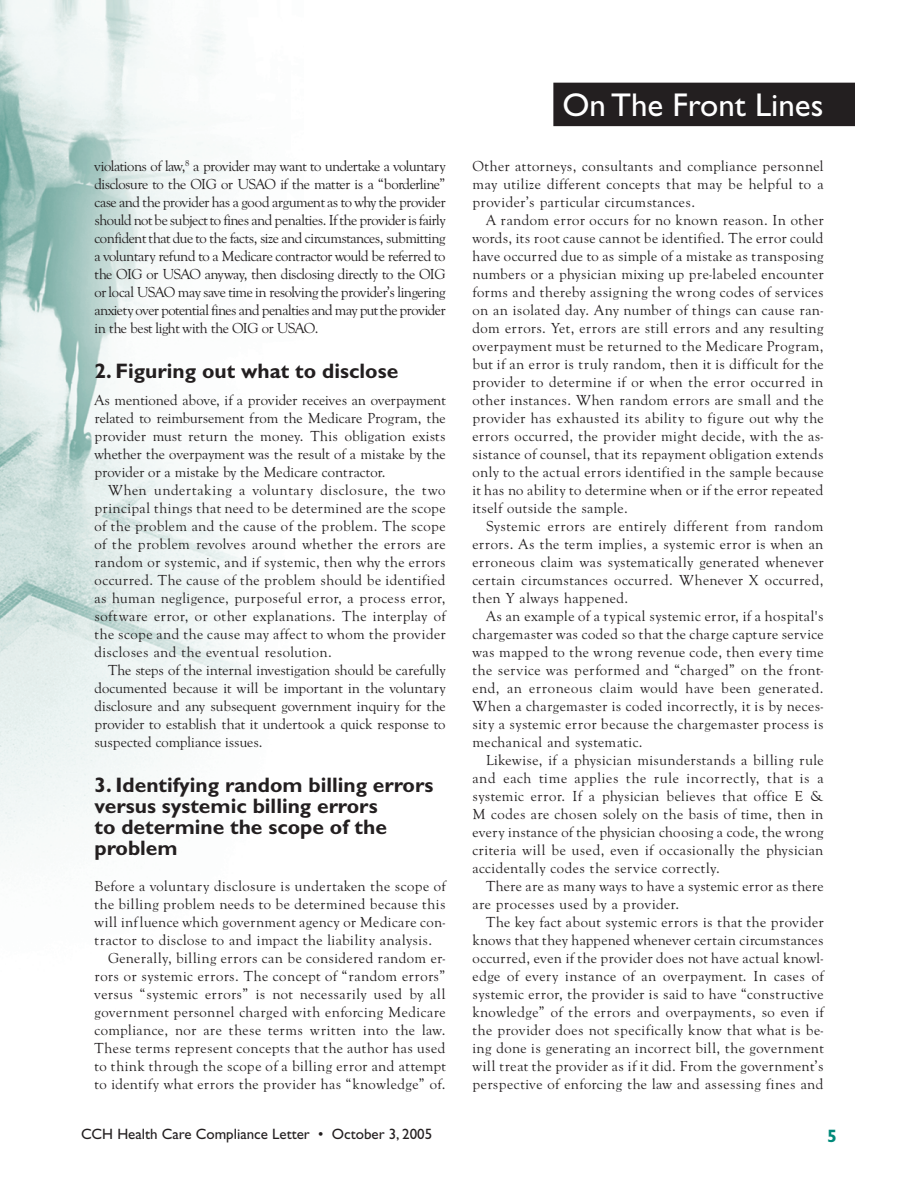
<style>
.page{position:relative;width:918px;height:1188px;background:#fff}
.page>*{position:absolute;margin:0;border:0;box-sizing:border-box;transform-origin:0 0}
.t1{font:33px "Gill Sans";color:#fff}
.t2{font:700 21px/21px "Gill Sans";color:#231f20}
.t3{font:700 18px "Gill Sans";color:#00897a}
.t4{font:15px/18px "Goudy Old Style Regular DTC";letter-spacing:.03em;color:#231f20;text-align:justify}
.t5{font:15px "Gill Sans";color:#231f20}
</style>
<div class="page">
<div style="left:553px;top:83px;width:302px;height:43px;background:#231f20"></div>
<img style="left:0;top:0;width:253px;height:856px">
<p class="t4" style="left:94px;top:158px;width:353px">violations of law, <sup>8</sup> a provider may want to undertake a voluntary disclosure to the OIG or USAO if the matter is a “borderline” case and the provider has a good argument as to why the provider should not be subject to fines and penalties. If the provider is fairly confident that due to the facts, size and circumstances, submitting a voluntary refund to a Medicare contractor would be referred to the OIG or USAO anyway, then disclosing directly to the OIG or local USAO may save time in resolving the provider’s lingering anxiety over potential fines and penalties and may put the provider in the best light with the OIG or USAO.</p>
<h2 class="t2" style="left:94px;top:363px;width:305px">2. Figuring out what to disclose</h2>
<p class="t4" style="left:94px;top:392px;width:353px">As mentioned above, if a provider receives an overpayment related to reimbursement from the Medicare Program, the provider must return the money. This obligation exists whether the overpayment was the result of a mistake by the provider or a mistake by the Medicare contractor.</p>
<p class="t4" style="left:94px;top:482px;width:353px;text-indent:14px">When undertaking a voluntary disclosure, the two principal things that need to be determined are the scope of the problem and the cause of the problem. The scope of the problem revolves around whether the errors are random or systemic, and if systemic, then why the errors occurred. The cause of the problem should be identified as human negligence, purposeful error, a process error, software error, or other explanations. The interplay of the scope and the cause may affect to whom the provider discloses and the eventual resolution.</p>
<p class="t4" style="left:94px;top:662px;width:353px;text-indent:14px">The steps of the internal investigation should be carefully documented because it will be important in the voluntary disclosure and any subsequent government inquiry for the provider to establish that it undertook a quick response to suspected compliance issues.</p>
<h2 class="t2" style="left:94px;top:777px;width:340px">3. Identifying random billing errors versus systemic billing errors<br>to determine the scope of the problem</h2>
<p class="t4" style="left:94px;top:878px;width:353px">Before a voluntary disclosure is undertaken the scope of</p>
<p class="t4" style="left:94px;top:896px;width:353px">the billing problem needs to be determined because this</p>
<p class="t4" style="left:94px;top:914px;width:352px">will inf luence which government agency or Medicare con-</p>
<p class="t4" style="left:94px;top:932px;width:339px">tractor to disclose to and impact the liability analysis.</p>
<p class="t4" style="left:108px;top:950px;width:339px">Generally, billing errors can be considered random er-</p>
<p class="t4" style="left:94px;top:968px;width:353px">rors or systemic errors. The concept of “random errors”</p>
<p class="t4" style="left:94px;top:986px;width:353px">versus “systemic errors” is not necessarily used by all</p>
<p class="t4" style="left:94px;top:1004px;width:353px">government personnel charged with enforcing Medicare</p>
<p class="t4" style="left:94px;top:1022px;width:352px">compliance, nor are these terms written into the law.</p>
<p class="t4" style="left:94px;top:1040px;width:353px">These terms represent concepts that the author has used</p>
<p class="t4" style="left:94px;top:1058px;width:353px">to think through the scope of a billing error and attempt</p>
<p class="t4" style="left:94px;top:1076px;width:353px">to identify what errors the provider has “knowledge” of.</p>
<h1 class="t1" style="left:562px;top:93px;width:263px">On The Front Lines</h1>
<p class="t4" style="left:472px;top:158px;width:353px">Other attorneys, consultants and compliance personnel may utilize different concepts that may be helpful to a provider’s particular circumstances.</p>
<p class="t4" style="left:472px;top:212px;width:353px;text-indent:14px">A random error occurs for no known reason. In other words, its root cause cannot be identified. The error could have occurred due to as simple of a mistake as transposing numbers or a physician mixing up pre-labeled encounter forms and thereby assigning the wrong codes of services on an isolated day. Any number of things can cause ran&shy;dom errors. Yet, errors are still errors and any resulting overpayment must be returned to the Medicare Program, but if an error is truly random, then it is difficult for the provider to determine if or when the error occurred in other instances. When random errors are small and the provider has exhausted its ability to figure out why the errors occurred, the provider might decide, with the as&shy;sistance of counsel, that its repayment obligation extends only to the actual errors identified in the sample because it has no ability to determine when or if the error repeated itself outside the sample.</p>
<p class="t4" style="left:472px;top:518px;width:353px;text-indent:14px">Systemic errors are entirely different from random errors. As the term implies, a systemic error is when an erroneous claim was systematically generated whenever certain circumstances occurred. Whenever X occurred, then Y always happened.</p>
<p class="t4" style="left:472px;top:608px;width:353px;text-indent:14px">As an example of a typical systemic error, if a hospital's chargemaster was coded so that the charge capture service was mapped to the wrong revenue code, then every time the service was performed and “charged” on the front&shy;end, an erroneous claim would have been generated.<br>When a chargemaster is coded incorrectly, it is by neces&shy;sity a systemic error because the chargemaster process is mechanical and systematic.</p>
<p class="t4" style="left:472px;top:752px;width:353px;text-indent:14px">Likewise, if a physician misunderstands a billing rule and each time applies the rule incorrectly, that is a systemic error. If a physician believes that office E &amp; M codes are chosen solely on the basis of time, then in every instance of the physician choosing a code, the wrong criteria will be used, even if occasionally the physician accidentally codes the service correctly.</p>
<p class="t4" style="left:472px;top:878px;width:353px;text-indent:14px">There are as many ways to have a systemic error as there are processes used by a provider.</p>
<p class="t4" style="left:472px;top:914px;width:353px;text-indent:14px">The key fact about systemic errors is that the provider knows that they happened whenever certain circumstances occurred, even if the provider does not have actual knowl&shy;edge of every instance of an overpayment. In cases of systemic error, the provider is said to have “constructive knowledge” of the errors and overpayments, so even if the provider does not specifically know that what is be&shy;ing done is generating an incorrect bill, the government will treat the provider as if it did. From the government’s perspective of enforcing the law and assessing fines and</p>
<p class="t5" style="left:81px;top:1129px;width:353px">CCH Health Care Compliance Letter • October 3, 2005</p>
<p class="t3" style="left:827px;top:1130px;width:11px">5</p>
</div>
